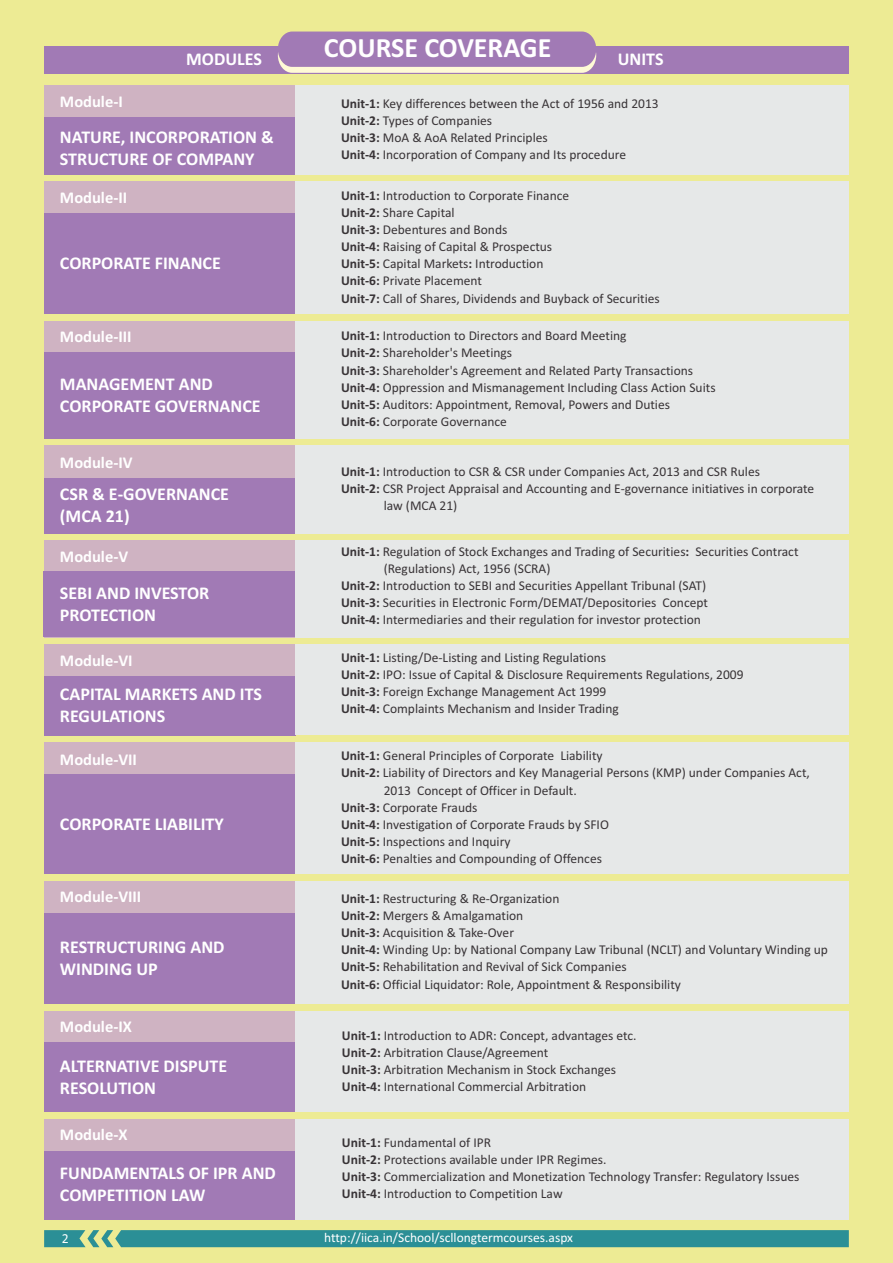
<style>
.page{position:relative;width:893px;height:1263px;background:#edeb94}
.page>*{position:absolute;margin:0;border:0;box-sizing:border-box;transform-origin:0 0}
.t1{font:700 28.05px "Calibri";color:#fff}
.t2{font:700 18px/21.9px "Calibri";color:#fff}
.t3{font:700 16.5px "Calibri";color:#fff}
.t4{font:13.8px "Calibri";color:#fff}
.t5{font:13.5px/17.1px "Calibri";color:#383336}
.t6{font:13.5px "Calibri";color:#fff}
.s1{font-weight:700}
</style>
<div class="page">
<div style="left:44px;top:46px;width:402px;height:28px;background:#a17ab5"></div>
<div style="left:432px;top:46px;width:417px;height:28px;background:#a17ab5"></div>
<svg style="left:278px;top:32px;width:318px;height:41px"></svg>
<div style="left:44px;top:182px;width:251px;height:132px;background:#cfb3c2"></div>
<div style="left:44px;top:213px;width:251px;height:101px;background:#a17ab5"></div>
<div style="left:295px;top:182px;width:554px;height:132px;background:#e6e8e8"></div>
<div style="left:44px;top:321px;width:251px;height:117px;background:#cfb3c2"></div>
<div style="left:44px;top:352px;width:251px;height:86px;background:#a17ab5"></div>
<div style="left:295px;top:321px;width:554px;height:117px;background:#e6e8e8"></div>
<div style="left:44px;top:446px;width:251px;height:75px;background:#cfb3c2"></div>
<div style="left:44px;top:478px;width:251px;height:56px;background:#a17ab5"></div>
<div style="left:295px;top:446px;width:554px;height:88px;background:#e6e8e8"></div>
<div style="left:44px;top:540px;width:251px;height:97px;background:#cfb3c2"></div>
<div style="left:43px;top:571px;width:251px;height:66px;background:#a17ab5"></div>
<div style="left:295px;top:540px;width:554px;height:97px;background:#e6e8e8"></div>
<div style="left:44px;top:742px;width:251px;height:132px;background:#cfb3c2"></div>
<div style="left:44px;top:774px;width:251px;height:100px;background:#a17ab5"></div>
<div style="left:295px;top:742px;width:554px;height:132px;background:#e6e8e8"></div>
<div style="left:44px;top:881px;width:251px;height:123px;background:#cfb3c2"></div>
<div style="left:44px;top:913px;width:251px;height:91px;background:#a17ab5"></div>
<div style="left:295px;top:881px;width:554px;height:123px;background:#e6e8e8"></div>
<div style="left:44px;top:644px;width:251px;height:91px;background:#cfb3c2"></div>
<div style="left:44px;top:676px;width:251px;height:59px;background:#a17ab5"></div>
<div style="left:295px;top:644px;width:554px;height:91px;background:#e6e8e8"></div>
<div style="left:44px;top:85px;width:251px;height:89px;background:#cfb3c2"></div>
<div style="left:44px;top:117px;width:254px;height:57px;background:#a17ab5"></div>
<div style="left:295px;top:85px;width:554px;height:89px;background:#e6e8e8"></div>
<div style="left:44px;top:1011px;width:251px;height:100px;background:#cfb3c2"></div>
<div style="left:44px;top:1042px;width:251px;height:69px;background:#a17ab5"></div>
<div style="left:295px;top:1011px;width:554px;height:100px;background:#e6e8e8"></div>
<div style="left:44px;top:1119px;width:251px;height:100px;background:#cfb3c2"></div>
<div style="left:44px;top:1151px;width:251px;height:68px;background:#a17ab5"></div>
<div style="left:295px;top:1119px;width:554px;height:100px;background:#e6e8e8"></div>
<svg style="left:44px;top:1230px;width:805px;height:17px;background:#329295"></svg>
<h1 class="t1" style="left:324px;top:36px;width:229px">COURSE COVERAGE</h1>
<h2 class="t2" style="left:186px;top:50px;width:77px">MODULES</h2>
<h2 class="t2" style="left:618px;top:50px;width:47px">UNITS</h2>
<p class="t3" style="left:60px;top:95px;width:64px">Module-I</p>
<h2 class="t2" style="left:60px;top:127px;width:215px">NATURE, INCORPORATION &amp;<br>STRUCTURE OF COMPANY</h2>
<p class="t3" style="left:60px;top:190px;width:69px">Module-II</p>
<h2 class="t2" style="left:60px;top:254px;width:162px">CORPORATE FINANCE</h2>
<p class="t3" style="left:60px;top:330px;width:73px">Module-III</p>
<h2 class="t2" style="left:60px;top:375px;width:202px">MANAGEMENT AND<br>CORPORATE GOVERNANCE</h2>
<p class="t3" style="left:60px;top:456px;width:74px">Module-IV</p>
<h2 class="t2" style="left:60px;top:484px;width:171px">CSR &amp; E-GOVERNANCE (MCA 21)</h2>
<p class="t3" style="left:60px;top:549px;width:70px">Module-V</p>
<h2 class="t2" style="left:60px;top:584px;width:151px">SEBI AND INVESTOR<br>PROTECTION</h2>
<p class="t3" style="left:60px;top:653px;width:74px">Module-VI</p>
<h2 class="t2" style="left:60px;top:685px;width:204px">CAPITAL MARKETS AND ITS<br>REGULATIONS</h2>
<p class="t3" style="left:60px;top:752px;width:79px">Module-VII</p>
<h2 class="t2" style="left:60px;top:815px;width:165px">CORPORATE LIABILITY</h2>
<p class="t3" style="left:60px;top:889px;width:83px">Module-VIII</p>
<h2 class="t2" style="left:60px;top:937px;width:166px">RESTRUCTURING AND<br>WINDING UP</h2>
<p class="t3" style="left:60px;top:1020px;width:73px">Module-IX</p>
<h2 class="t2" style="left:60px;top:1056px;width:169px">ALTERNATIVE DISPUTE<br>RESOLUTION</h2>
<p class="t3" style="left:60px;top:1128px;width:69px">Module-X</p>
<h2 class="t2" style="left:60px;top:1163px;width:217px">FUNDAMENTALS OF IPR AND<br>COMPETITION LAW</h2>
<p class="t5" style="left:341px;top:96px;width:319px"><span class="s1">Unit-1:</span> Key differences between the Act of 1956 and 2013<br><span class="s1">Unit-2:</span> Types of Companies<br><span class="s1">Unit-3:</span> MoA &amp; AoA Related Principles<br><span class="s1">Unit-4:</span> Incorporation of Company and Its procedure</p>
<p class="t5" style="left:341px;top:188px;width:320px"><span class="s1">Unit-1:</span> Introduction to Corporate Finance<br><span class="s1">Unit-2:</span> Share Capital<br><span class="s1">Unit-3:</span> Debentures and Bonds<br><span class="s1">Unit-4:</span> Raising of Capital &amp; Prospectus<br><span class="s1">Unit-5:</span> Capital Markets<span class="s1">:</span> Introduction<br><span class="s1">Unit-6:</span> Private Placement<br><span class="s1">Unit-7:</span> Call of Shares, Dividends and Buyback of Securities</p>
<p class="t5" style="left:341px;top:328px;width:376px"><span class="s1">Unit-1:</span> Introduction to Directors and Board Meeting<br><span class="s1">Unit-2:</span> Shareholder's Meetings<br><span class="s1">Unit-3:</span> Shareholder's Agreement and Related Party Transactions <span class="s1">Unit-4:</span> Oppression and Mismanagement Including Class Action Suits <span class="s1">Unit-5:</span> Auditors: Appointment, Removal, Powers and Duties<br><span class="s1">Unit-6:</span> Corporate Governance</p>
<p class="t5" style="left:341px;top:464px;width:421px"><span class="s1">Unit-1:</span> Introduction to CSR &amp; CSR under Companies Act, 2013 and CSR Rules</p>
<p class="t5" style="left:341px;top:481px;width:475px"><span class="s1">Unit-2:</span> CSR Project Appraisal and Accounting and E‐governance initiatives in corporate</p>
<p class="t5" style="left:384px;top:498px;width:75px">law (MCA 21)</p>
<p class="t5" style="left:341px;top:544px;width:459px"><span class="s1">Unit-1:</span> Regulation of Stock Exchanges and Trading of Securities<span class="s1">:</span> Securities Contract</p>
<p class="t5" style="left:384px;top:561px;width:168px">(Regulations) Act, 1956 (SCRA)</p>
<p class="t5" style="left:341px;top:578px;width:367px"><span class="s1">Unit-2:</span> Introduction to SEBI and Securities Appellant Tribunal (SAT)</p>
<p class="t5" style="left:341px;top:595px;width:369px"><span class="s1">Unit-3:</span> Securities in Electronic Form/DEMAT/Depositories Concept</p>
<p class="t5" style="left:341px;top:612px;width:361px"><span class="s1">Unit-4:</span> Intermediaries and their regulation for investor protection</p>
<p class="t5" style="left:341px;top:650px;width:404px"><span class="s1">Unit-1:</span> Listing/De‐Listing and Listing Regulations<br><span class="s1">Unit-2:</span> IPO: Issue of Capital &amp; Disclosure Requirements Regulations, 2009<br><span class="s1">Unit-3:</span> Foreign Exchange Management Act 1999<br><span class="s1">Unit-4:</span> Complaints Mechanism and Insider Trading</p>
<p class="t5" style="left:341px;top:748px;width:263px"><span class="s1">Unit-1:</span> General Principles of Corporate Liability</p>
<p class="t5" style="left:341px;top:765px;width:470px"><span class="s1">Unit-2:</span> Liability of Directors and Key Managerial Persons (KMP) under Companies Act,</p>
<p class="t5" style="left:384px;top:783px;width:195px">2013 Concept of Officer in Default.</p>
<p class="t5" style="left:341px;top:800px;width:138px"><span class="s1">Unit-3:</span> Corporate Frauds</p>
<p class="t5" style="left:341px;top:817px;width:269px"><span class="s1">Unit-4:</span> Investigation of Corporate Frauds by SFIO</p>
<p class="t5" style="left:341px;top:834px;width:171px"><span class="s1">Unit-5:</span> Inspections and Inquiry</p>
<p class="t5" style="left:341px;top:851px;width:262px"><span class="s1">Unit-6:</span> Penalties and Compounding of Offences</p>
<p class="t5" style="left:341px;top:891px;width:488px"><span class="s1">Unit-1:</span> Restructuring &amp; Re‐Organization<br><span class="s1">Unit-2:</span> Mergers &amp; Amalgamation<br><span class="s1">Unit-3:</span> Acquisition &amp; Take‐Over<br><span class="s1">Unit-4:</span> Winding Up: by National Company Law Tribunal (NCLT) and Voluntary Winding up <span class="s1">Unit-5:</span> Rehabilitation and Revival of Sick Companies<br><span class="s1">Unit-6:</span> Official Liquidator: Role, Appointment &amp; Responsibility</p>
<p class="t5" style="left:342px;top:1028px;width:296px"><span class="s1">Unit-1:</span> Introduction to ADR: Concept, advantages etc.<br><span class="s1">Unit-2:</span> Arbitration Clause/Agreement<br><span class="s1">Unit-3:</span> Arbitration Mechanism in Stock Exchanges <span class="s1">Unit-4:</span> International Commercial Arbitration</p>
<p class="t5" style="left:342px;top:1135px;width:459px"><span class="s1">Unit-1:</span> Fundamental of IPR<br><span class="s1">Unit-2:</span> Protections available under IPR Regimes.<br><span class="s1">Unit-3:</span> Commercialization and Monetization Technology Transfer: Regulatory Issues <span class="s1">Unit-4:</span> Introduction to Competition Law</p>
<p class="t4" style="left:62px;top:1233px;width:9px">2</p>
<p class="t6" style="left:324px;top:1232px;width:250px">http://iica.in/School/scllongtermcourses.aspx</p>
</div>
